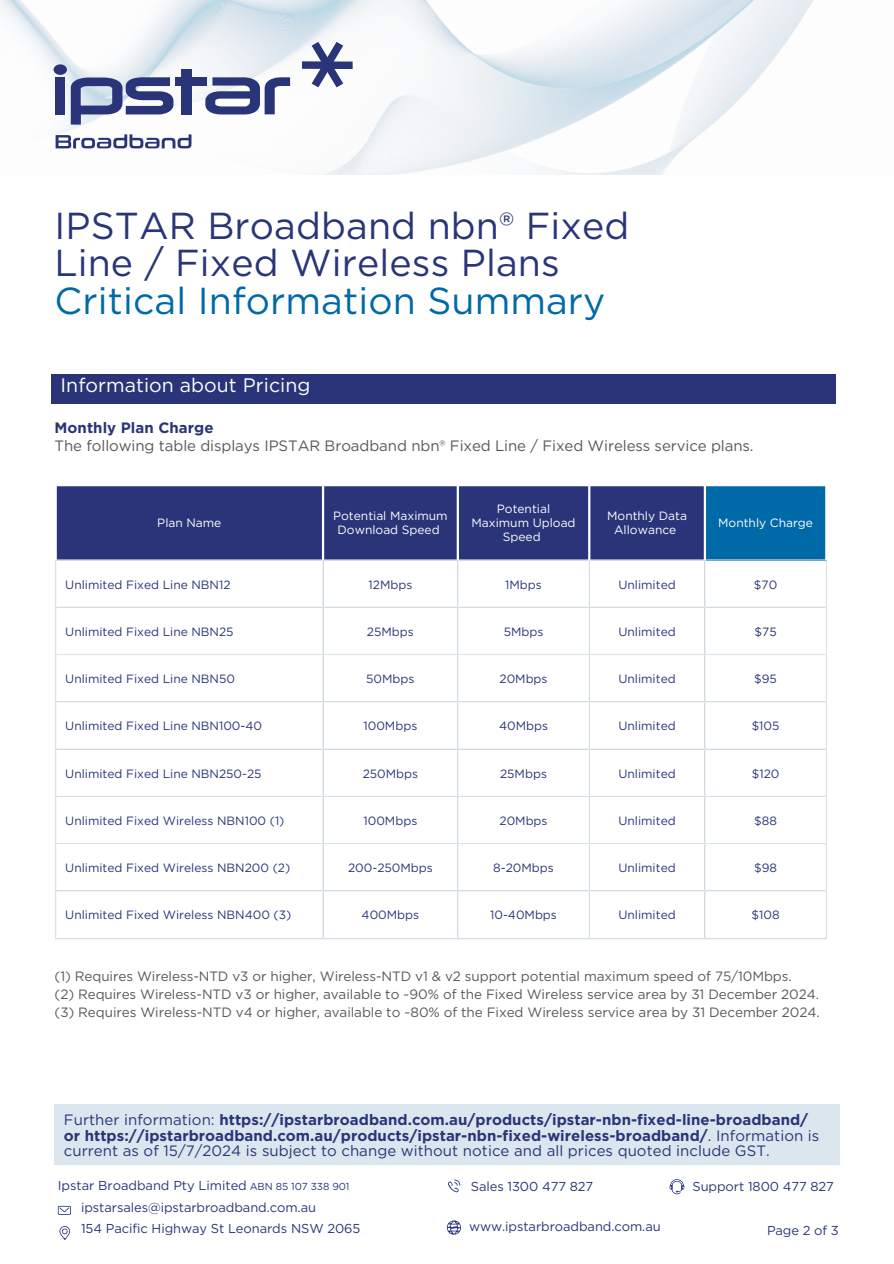
<style>
.page{position:relative;width:894px;height:1264px;background:#fff}
.page>*{position:absolute;margin:0;border:0;box-sizing:border-box;transform-origin:0 0}
.t1{font:37.5px/37.2px "Gotham";letter-spacing:.005em;color:#293578}
.t2{font:19.5px "Gotham";letter-spacing:.005em;color:#fff}
.t3{font:700 15px/15.8px "Gotham";letter-spacing:.005em;color:#293578}
.t4{font:15px/18px "Gotham";letter-spacing:-.005em;color:#58585a}
.t5{font:13.5px/18px "Gotham";letter-spacing:-.005em;color:#58585a}
.t6{font:12.9px/21.3px "Gotham";letter-spacing:-.005em;color:#293578}
.t7{font:12px "Gotham";color:#293578}
.t8{font:12px/14px "Gotham";color:#fff;text-align:center}
.t9{font:10.05px "Gotham";letter-spacing:-.005em;color:#293578}
.s1{color:#0069a7}
.s2{font-weight:700;color:#293578}
.s3{font-weight:400}
</style>
<div class="page">
<img style="left:0;top:0;width:814px;height:174px">
<div style="left:55px;top:77px;width:10px;height:37px;background:#293578"></div>
<div style="left:54px;top:64px;width:13px;height:11px;background:#293578;border-radius:50%"></div>
<svg style="left:71px;top:77px;width:102px;height:48px"></svg>
<div style="left:181px;top:69px;width:10px;height:45px;background:#293578"></div>
<div style="left:175px;top:77px;width:32px;height:9px;background:#293578"></div>
<svg style="left:204px;top:77px;width:86px;height:38px"></svg>
<svg style="left:311px;top:42px;width:32px;height:45px"></svg>
<div style="left:302px;top:61px;width:50px;height:8px;background:#293578"></div>
<svg style="left:56px;top:134px;width:135px;height:14px"></svg>
<div style="left:55px;top:1103px;width:784px;height:61px;background:#dce6ee"></div>
<div style="left:51px;top:374px;width:785px;height:29px;background:#293578"></div>
<div style="left:57px;top:486px;width:646px;height:73px;background:#293578"></div>
<div style="left:704px;top:485px;width:122px;height:75px;background:#0069a7"></div>
<hr style="left:55px;top:560px;width:1px;height:378px;background:#dce6ee">
<hr style="left:322px;top:560px;width:1px;height:378px;background:#dce6ee">
<hr style="left:457px;top:560px;width:1px;height:378px;background:#dce6ee">
<hr style="left:588px;top:560px;width:1px;height:378px;background:#dce6ee">
<hr style="left:704px;top:560px;width:1px;height:378px;background:#dce6ee">
<hr style="left:825px;top:560px;width:1px;height:378px;background:#dce6ee">
<hr style="left:57px;top:559px;width:768px;height:1px;background:#dce6ee">
<hr style="left:55px;top:606px;width:771px;height:1px;background:#dce6ee">
<hr style="left:55px;top:654px;width:771px;height:1px;background:#dce6ee">
<hr style="left:55px;top:701px;width:771px;height:1px;background:#dce6ee">
<hr style="left:55px;top:748px;width:771px;height:1px;background:#dce6ee">
<hr style="left:55px;top:795px;width:771px;height:2px;background:#dce6ee">
<hr style="left:55px;top:843px;width:771px;height:1px;background:#dce6ee">
<hr style="left:55px;top:890px;width:771px;height:1px;background:#dce6ee">
<hr style="left:55px;top:938px;width:771px;height:1px;background:#dce6ee">
<hr style="left:322px;top:486px;width:2px;height:74px;background:#fff">
<hr style="left:456px;top:486px;width:3px;height:74px;background:#fff">
<hr style="left:588px;top:486px;width:2px;height:74px;background:#fff">
<hr style="left:703px;top:486px;width:2px;height:74px;background:#fff">
<hr style="left:825px;top:486px;width:2px;height:74px;background:#fff">
<hr style="left:55px;top:484px;width:772px;height:2px;background:#fff">
<svg style="left:58px;top:1205px;width:13px;height:9px"></svg>
<svg style="left:59px;top:1226px;width:11px;height:13px"></svg>
<svg style="left:446px;top:1220px;width:15px;height:14px"></svg>
<svg style="left:448px;top:1179px;width:12px;height:13px"></svg>
<svg style="left:669px;top:1179px;width:15px;height:15px"></svg>
<p class="t1" style="left:55px;top:207px;width:576px">IPSTAR Broadband nbn® Fixed<br>Line / Fixed Wireless Plans<br><span class="s1">Critical Information Summary</span></p>
<h2 class="t2" style="left:60px;top:373px;width:251px">Information about Pricing</h2>
<h3 class="t4" style="left:55px;top:418px;width:700px"><span class="s2">Monthly Plan Charge<br></span>The following table displays IPSTAR Broadband nbn® Fixed Line / Fixed Wireless service plans.</h3>
<p class="t8" style="left:157px;top:516px;width:66px">Plan Name</p>
<p class="t8" style="left:333px;top:509px;width:116px">Potential Maximum<br>Download Speed</p>
<p class="t8" style="left:471px;top:502px;width:106px">Potential<br>Maximum Upload<br>Speed</p>
<p class="t8" style="left:607px;top:509px;width:81px">Monthly Data<br>Allowance</p>
<p class="t8" style="left:718px;top:516px;width:96px">Monthly Charge</p>
<p class="t7" style="left:65px;top:577px;width:167px">Unlimited Fixed Line NBN12</p>
<p class="t7" style="left:368px;top:577px;width:45px">12Mbps</p>
<p class="t7" style="left:505px;top:577px;width:38px">1Mbps</p>
<p class="t7" style="left:618px;top:577px;width:59px">Unlimited</p>
<p class="t7" style="left:753px;top:577px;width:25px">$70</p>
<p class="t7" style="left:65px;top:624px;width:170px">Unlimited Fixed Line NBN25</p>
<p class="t7" style="left:367px;top:624px;width:48px">25Mbps</p>
<p class="t7" style="left:503px;top:624px;width:41px">5Mbps</p>
<p class="t7" style="left:618px;top:624px;width:59px">Unlimited</p>
<p class="t7" style="left:754px;top:624px;width:24px">$75</p>
<p class="t7" style="left:65px;top:671px;width:171px">Unlimited Fixed Line NBN50</p>
<p class="t7" style="left:366px;top:671px;width:50px">50Mbps</p>
<p class="t7" style="left:499px;top:671px;width:50px">20Mbps</p>
<p class="t7" style="left:618px;top:671px;width:59px">Unlimited</p>
<p class="t7" style="left:754px;top:671px;width:24px">$95</p>
<p class="t7" style="left:65px;top:718px;width:198px">Unlimited Fixed Line NBN100-40</p>
<p class="t7" style="left:363px;top:718px;width:55px">100Mbps</p>
<p class="t7" style="left:499px;top:718px;width:50px">40Mbps</p>
<p class="t7" style="left:618px;top:718px;width:59px">Unlimited</p>
<p class="t7" style="left:751px;top:718px;width:29px">$105</p>
<p class="t7" style="left:65px;top:766px;width:198px">Unlimited Fixed Line NBN250-25</p>
<p class="t7" style="left:362px;top:766px;width:57px">250Mbps</p>
<p class="t7" style="left:500px;top:766px;width:48px">25Mbps</p>
<p class="t7" style="left:618px;top:766px;width:59px">Unlimited</p>
<p class="t7" style="left:751px;top:766px;width:29px">$120</p>
<p class="t7" style="left:65px;top:813px;width:221px">Unlimited Fixed Wireless NBN100 (1)</p>
<p class="t7" style="left:363px;top:813px;width:55px">100Mbps</p>
<p class="t7" style="left:499px;top:813px;width:50px">20Mbps</p>
<p class="t7" style="left:618px;top:813px;width:59px">Unlimited</p>
<p class="t7" style="left:754px;top:813px;width:24px">$88</p>
<p class="t7" style="left:65px;top:860px;width:226px">Unlimited Fixed Wireless NBN200 (2)</p>
<p class="t7" style="left:348px;top:860px;width:86px">200-250Mbps</p>
<p class="t7" style="left:493px;top:860px;width:62px">8-20Mbps</p>
<p class="t7" style="left:618px;top:860px;width:59px">Unlimited</p>
<p class="t7" style="left:753px;top:860px;width:24px">$98</p>
<p class="t7" style="left:65px;top:907px;width:227px">Unlimited Fixed Wireless NBN400 (3)</p>
<p class="t7" style="left:361px;top:907px;width:59px">400Mbps</p>
<p class="t7" style="left:490px;top:907px;width:68px">10-40Mbps</p>
<p class="t7" style="left:618px;top:907px;width:59px">Unlimited</p>
<p class="t7" style="left:751px;top:907px;width:30px">$108</p>
<h1 class="t5" style="left:55px;top:967px;width:766px">(1) Requires Wireless-NTD v3 or higher, Wireless-NTD v1 &amp; v2 support potential maximum speed of 75/10Mbps.<br>(2) Requires Wireless-NTD v3 or higher, available to ~90% of the Fixed Wireless service area by 31 December 2024. (3) Requires Wireless-NTD v4 or higher, available to ~80% of the Fixed Wireless service area by 31 December 2024.</h1>
<h4 class="t3" style="left:64px;top:1111px;width:756px"><span class="s3">Further information:</span> https://ipstarbroadband.com.au/products/ipstar-nbn-fixed-line-broadband/ or https://ipstarbroadband.com.au/products/ipstar-nbn-fixed-wireless-broadband/<span class="s3">. Information is current as of 15/7/2024 is subject to change without notice and all prices quoted include GST.</span></h4>
<h4 class="t6" style="left:58px;top:1175px;width:190px">Ipstar Broadband Pty Limited</h4>
<h4 class="t6" style="left:692px;top:1175px;width:143px">Support 1800 477 827</h4>
<h3 class="t9" style="left:250px;top:1180px;width:101px">ABN 85 107 338 901</h3>
<h4 class="t6" style="left:470px;top:1175px;width:124px">Sales 1300 477 827</h4>
<p class="t6" style="left:469px;top:1215px;width:193px">www.ipstarbroadband.com.au</p>
<h4 class="t6" style="left:81px;top:1196px;width:281px">ipstarsales@ipstarbroadband.com.au<br>154 Pacific Highway St Leonards NSW 2065</h4>
<p class="t6" style="left:766px;top:1219px;width:73px">Page 2 of 3</p>
</div>
